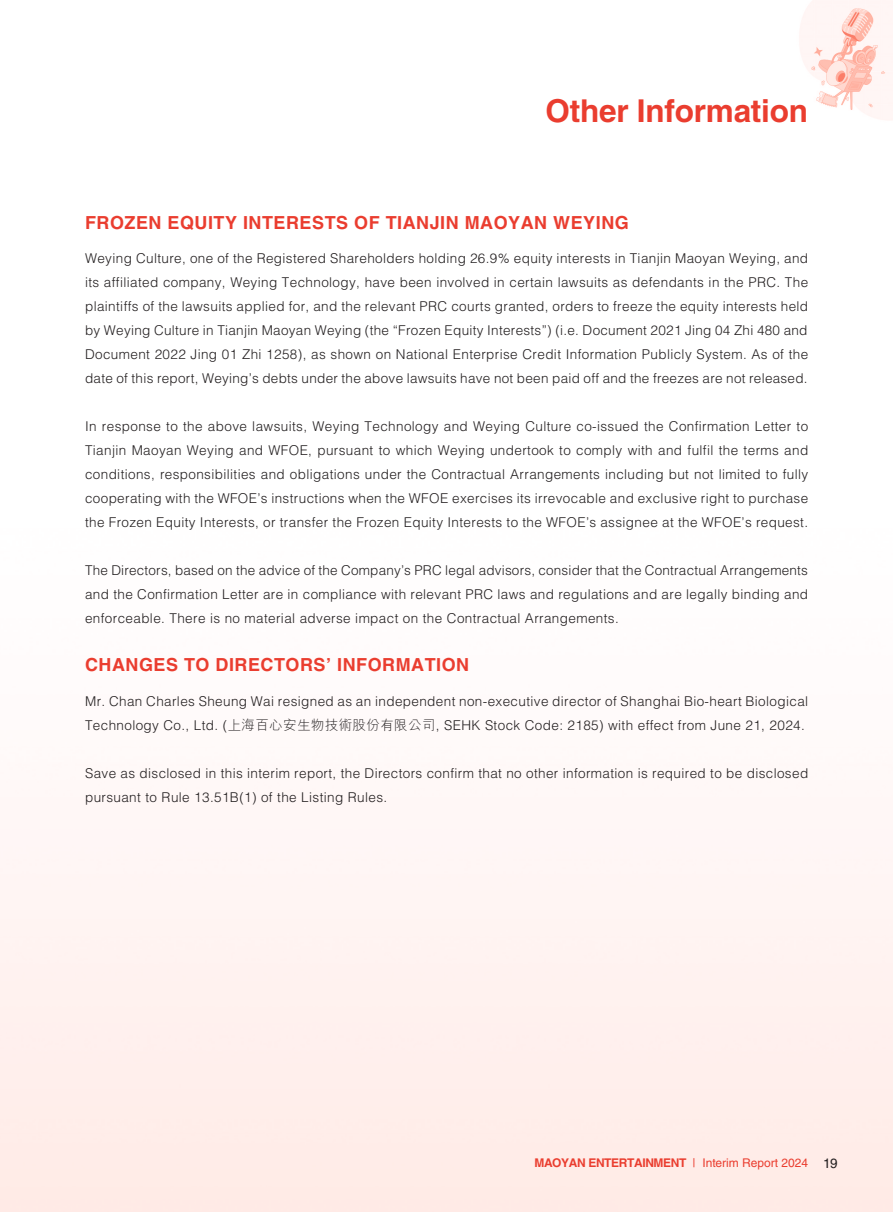
<style>
.page{position:relative;width:893px;height:1212px;background:#fff}
.page>*{position:absolute;margin:0;border:0;box-sizing:border-box;transform-origin:0 0}
.t1{font:700 31.5px "Helvetica LT Std";letter-spacing:-.005em;color:#ea3d2f}
._01_Head1{font:700 18px "Helvetica LT Std";letter-spacing:.03em;color:#ea3d2f}
._00_Body{font:300 13.5px/24px "Helvetica LT Std";letter-spacing:.03em;color:#231f20;text-align:justify}
.t2{font:700 12px "Helvetica LT Std";letter-spacing:-.03em;color:#ea3d2f}
.s1{font-family:"M Hei HK"}
.s2{font-weight:400}
.s3{font-weight:400;font-size:13.5px;color:#231f20}
</style>
<div class="page">
<img style="left:0;top:0;width:893px;height:1212px">
<h1 class="t1" style="left:545px;top:91px;width:264px">Other Information</h1>
<p class="_01_Head1" style="left:85px;top:211px;width:545px">FROZEN EQUITY INTERESTS OF TIANJIN MAOYAN WEYING</p>
<p class="_00_Body" style="left:85px;top:246px;width:725px">Weying Culture, one of the Registered Shareholders holding 26.9% equity interests in Tianjin Maoyan Weying, and its affiliated company, Weying Technology, have been involved in certain lawsuits as defendants in the PRC. The plaintiffs of the lawsuits applied for, and the relevant PRC courts granted, orders to freeze the equity interests held by Weying Culture in Tianjin Maoyan Weying (the “Frozen Equity Interests”) (i.e. Document 2021 Jing 04 Zhi 480 and Document 2022 Jing 01 Zhi 1258), as shown on National Enterprise Credit Information Publicly System. As of the date of this report, Weying’s debts under the above lawsuits have not been paid off and the freezes are not released.</p>
<p class="_00_Body" style="left:85px;top:414px;width:725px">In response to the above lawsuits, Weying Technology and Weying Culture co-issued the Confirmation Letter to Tianjin Maoyan Weying and WFOE, pursuant to which Weying undertook to comply with and fulfil the terms and conditions, responsibilities and obligations under the Contractual Arrangements including but not limited to fully cooperating with the WFOE’s instructions when the WFOE exercises its irrevocable and exclusive right to purchase the Frozen Equity Interests, or transfer the Frozen Equity Interests to the WFOE’s assignee at the WFOE’s request.</p>
<p class="_00_Body" style="left:85px;top:558px;width:725px">The Directors, based on the advice of the Company’s PRC legal advisors, consider that the Contractual Arrangements and the Confirmation Letter are in compliance with relevant PRC laws and regulations and are legally binding and enforceable. There is no material adverse impact on the Contractual Arrangements.</p>
<p class="_01_Head1" style="left:85px;top:654px;width:386px">CHANGES TO DIRECTORS’ INFORMATION</p>
<p class="_00_Body" style="left:85px;top:689px;width:725px">Mr. Chan Charles Sheung Wai resigned as an independent non-executive director of Shanghai Bio-heart Biological<br>Technology Co., Ltd. (<span class="s1">上海百心安生物技術股份有限公司</span>, SEHK Stock Code: 2185) with effect from June 21, 2024.</p>
<p class="_00_Body" style="left:85px;top:761px;width:725px">Save as disclosed in this interim report, the Directors confirm that no other information is required to be disclosed pursuant to Rule 13.51B(1) of the Listing Rules.</p>
<p class="t2" style="left:534px;top:1155px;width:305px">MAOYAN ENTERTAINMENT <span class="s2">| Interim Report 2024</span> <span class="s3">19</span></p>
</div>
